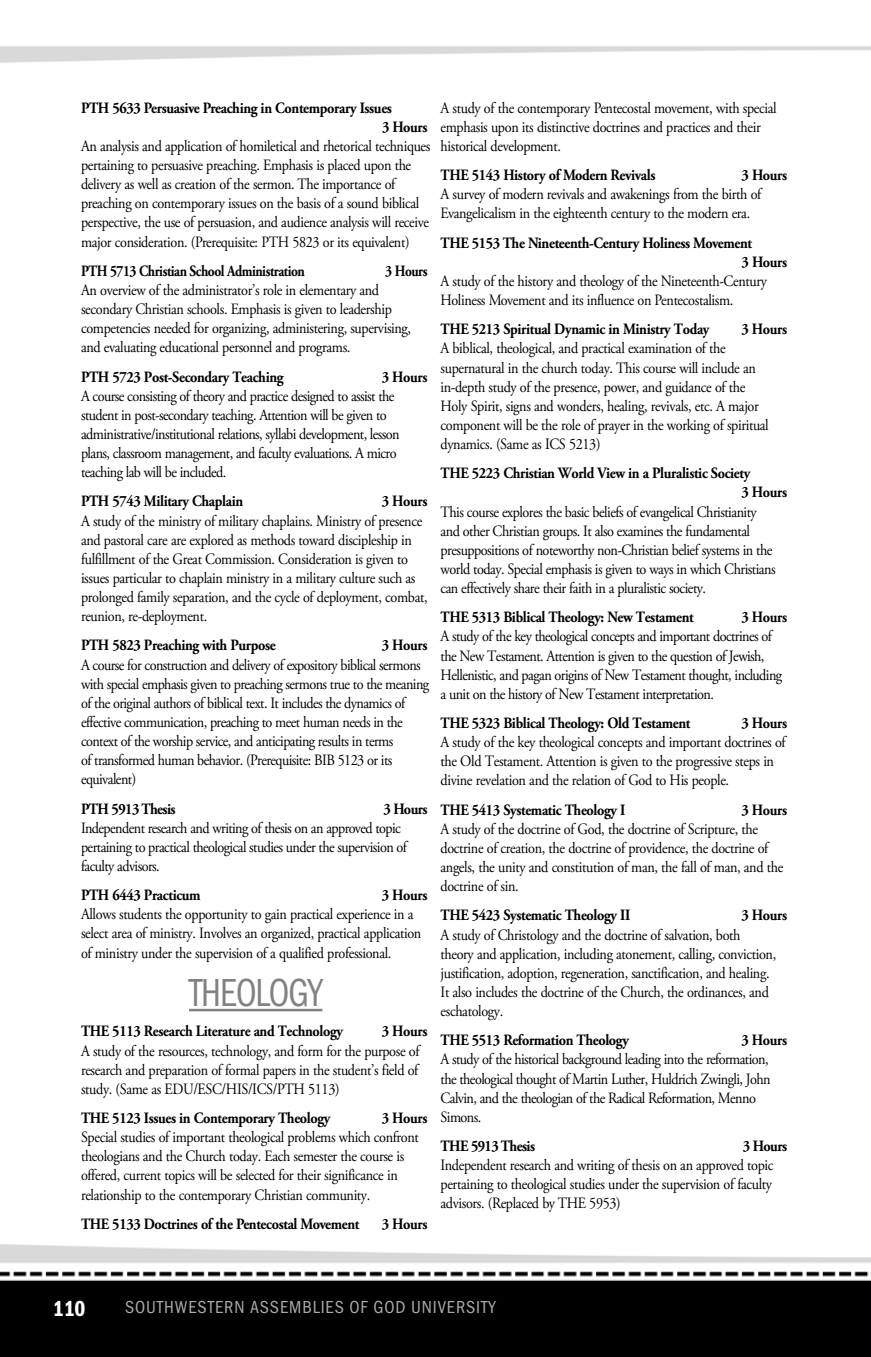
<style>
.page{position:relative;width:871px;height:1357px;background:#fff}
.page>*{position:absolute;margin:0;border:0;box-sizing:border-box;transform-origin:0 0}
.t1{font:40.5px "Franklin Gothic URW Con Boo";letter-spacing:-.025em;color:#808285;scale:.9 1}
.t2{font:22.5px "Franklin Gothic URW Con Dem";color:#fff;scale:.95 1}
.t3{font:18px "Franklin Gothic URW Con Boo";letter-spacing:.05em;color:#a7a9ac}
.t4{font:15.75px/19.1px "Adobe Garamond Pro";letter-spacing:-.025em;color:#000;scale:.9 1}
.t5{font:700 15.75px/19.1px "Adobe Garamond Pro";letter-spacing:-.025em;color:#000;scale:.9 1}
.t6{font:700 15.75px "Adobe Garamond Pro";letter-spacing:-.025em;color:#000;scale:.85 1}
</style>
<div class="page">
<img style="left:0;top:46px;width:871px;height:1311px">
<hr style="left:189px;top:1009px;width:133px;height:2px;background:#808285">
<p class="t5" style="left:382px;top:98px;width:52px;text-indent:-301px">PTH 5633 Persuasive Preaching in Contemporary Issues<br>3 Hours</p>
<p class="t4" style="left:81px;top:137px;width:390px">An analysis and application of homiletical and rhetorical techniques pertaining to persuasive preaching. Emphasis is placed upon the delivery as well as creation of the sermon. The importance of preaching on contemporary issues on the basis of a sound biblical perspective, the use of persuasion, and audience analysis will receive major consideration. (Prerequisite: PTH 5823 or its equivalent)</p>
<p class="t6" style="left:81px;top:262px;width:265px">PTH 5713 Christian School Administration</p>
<p class="t6" style="left:385px;top:262px;width:51px">3 Hours</p>
<p class="t4" style="left:81px;top:281px;width:368px">An overview of the administrator’s role in elementary and secondary Christian schools. Emphasis is given to leadership competencies needed for organizing, administering, supervising, and evaluating educational personnel and programs.</p>
<p class="t5" style="left:81px;top:367px;width:227px">PTH 5723 Post-Secondary Teaching</p>
<p class="t5" style="left:382px;top:367px;width:52px">3 Hours</p>
<p class="t4" style="left:81px;top:387px;width:356px">A course consisting of theory and practice designed to assist the student in post-secondary teaching. Attention will be given to administrative/institutional relations, syllabi development, lesson plans, classroom management, and faculty evaluations. A micro teaching lab will be included.</p>
<p class="t5" style="left:81px;top:492px;width:182px">PTH 5743 Military Chaplain</p>
<p class="t5" style="left:382px;top:492px;width:52px">3 Hours</p>
<p class="t4" style="left:81px;top:512px;width:386px">A study of the ministry of military chaplains. Ministry of presence and pastoral care are explored as methods toward discipleship in fulfillment of the Great Commission. Consideration is given to issues particular to chaplain ministry in a military culture such as prolonged family separation, and the cycle of deployment, combat, reunion, re-deployment.</p>
<p class="t5" style="left:81px;top:636px;width:218px">PTH 5823 Preaching with Purpose</p>
<p class="t5" style="left:382px;top:636px;width:52px">3 Hours</p>
<p class="t4" style="left:81px;top:655px;width:388px">A course for construction and delivery of expository biblical sermons with special emphasis given to preaching sermons true to the meaning of the original authors of biblical text. It includes the dynamics of effective communication, preaching to meet human needs in the context of the worship service, and anticipating results in terms<br>of transformed human behavior. (Prerequisite: BIB 5123 or its equivalent)</p>
<p class="t5" style="left:81px;top:799px;width:107px">PTH 5913 Thesis</p>
<p class="t5" style="left:383px;top:799px;width:51px">3 Hours</p>
<p class="t4" style="left:81px;top:819px;width:364px">Independent research and writing of thesis on an approved topic pertaining to practical theological studies under the supervision of faculty advisors.</p>
<p class="t5" style="left:81px;top:886px;width:134px">PTH 6443 Practicum</p>
<p class="t5" style="left:382px;top:886px;width:52px">3 Hours</p>
<p class="t4" style="left:81px;top:905px;width:380px">Allows students the opportunity to gain practical experience in a select area of ministry. Involves an organized, practical application of ministry under the supervision of a qualified professional.</p>
<h1 class="t1" style="left:189px;top:968px;width:150px">THEOLOGY</h1>
<p class="t5" style="left:81px;top:1022px;width:293px">THE 5113 Research Literature and Technology</p>
<p class="t5" style="left:382px;top:1022px;width:52px">3 Hours</p>
<p class="t4" style="left:81px;top:1041px;width:378px;text-align:justify">A study of the resources, technology, and form for the purpose of research and preparation of formal papers in the student’s field of study. (Same as EDU/ESC/HIS/ICS/PTH 5113)</p>
<p class="t5" style="left:81px;top:1109px;width:279px">THE 5123 Issues in Contemporary Theology</p>
<p class="t5" style="left:382px;top:1109px;width:52px">3 Hours</p>
<p class="t4" style="left:81px;top:1128px;width:377px">Special studies of important theological problems which confront theologians and the Church today. Each semester the course is offered, current topics will be selected for their significance in relationship to the contemporary Christian community.</p>
<p class="t5" style="left:81px;top:1214px;width:311px">THE 5133 Doctrines of the Pentecostal Movement</p>
<p class="t5" style="left:382px;top:1214px;width:52px">3 Hours</p>
<p class="t4" style="left:440px;top:99px;width:375px">A study of the contemporary Pentecostal movement, with special emphasis upon its distinctive doctrines and practices and their historical development.</p>
<p class="t5" style="left:440px;top:166px;width:240px">THE 5143 History of Modern Revivals</p>
<p class="t5" style="left:741px;top:166px;width:52px">3 Hours</p>
<p class="t4" style="left:440px;top:185px;width:358px">A survey of modern revivals and awakenings from the birth of<br>Evangelicalism in the eighteenth century to the modern era.</p>
<p class="t5" style="left:741px;top:233px;width:52px;text-indent:-301px">THE 5153 The Nineteenth-Century Holiness Movement<br>3 Hours</p>
<p class="t4" style="left:440px;top:272px;width:364px">A study of the history and theology of the Nineteenth-Century<br>Holiness Movement and its influence on Pentecostalism.</p>
<p class="t5" style="left:440px;top:320px;width:300px">THE 5213 Spiritual Dynamic in Ministry Today</p>
<p class="t5" style="left:741px;top:320px;width:52px">3 Hours</p>
<p class="t4" style="left:440px;top:339px;width:366px">A biblical, theological, and practical examination of the supernatural in the church today. This course will include an in-depth study of the presence, power, and guidance of the Holy Spirit, signs and wonders, healing, revivals, etc. A major component will be the role of prayer in the working of spiritual dynamics. (Same as ICS 5213)</p>
<p class="t5" style="left:741px;top:464px;width:52px;text-indent:-301px">THE 5223 Christian World View in a Pluralistic Society<br>3 Hours</p>
<p class="t4" style="left:440px;top:502px;width:374px">This course explores the basic beliefs of evangelical Christianity and other Christian groups. It also examines the fundamental presuppositions of noteworthy non-Christian belief systems in the world today. Special emphasis is given to ways in which Christians can effectively share their faith in a pluralistic society.</p>
<p class="t5" style="left:440px;top:608px;width:283px">THE 5313 Biblical Theology: New Testament</p>
<p class="t5" style="left:741px;top:608px;width:52px">3 Hours</p>
<p class="t4" style="left:440px;top:627px;width:381px">A study of the key theological concepts and important doctrines of the New Testament. Attention is given to the question of Jewish, Hellenistic, and pagan origins of New Testament thought, including a unit on the history of New Testament interpretation.</p>
<p class="t5" style="left:440px;top:714px;width:279px">THE 5323 Biblical Theology: Old Testament</p>
<p class="t5" style="left:741px;top:714px;width:52px">3 Hours</p>
<p class="t4" style="left:440px;top:733px;width:385px">A study of the key theological concepts and important doctrines of the Old Testament. Attention is given to the progressive steps in divine revelation and the relation of God to His people.</p>
<p class="t5" style="left:440px;top:800px;width:207px">THE 5413 Systematic Theology I</p>
<p class="t5" style="left:741px;top:800px;width:52px">3 Hours</p>
<p class="t4" style="left:440px;top:820px;width:382px">A study of the doctrine of God, the doctrine of Scripture, the doctrine of creation, the doctrine of providence, the doctrine of angels, the unity and constitution of man, the fall of man, and the doctrine of sin.</p>
<p class="t5" style="left:440px;top:906px;width:212px">THE 5423 Systematic Theology II</p>
<p class="t5" style="left:741px;top:906px;width:52px">3 Hours</p>
<p class="t4" style="left:440px;top:925px;width:374px">A study of Christology and the doctrine of salvation, both theory and application, including atonement, calling, conviction, justification, adoption, regeneration, sanctification, and healing.<br>It also includes the doctrine of the Church, the ordinances, and eschatology.</p>
<p class="t5" style="left:440px;top:1031px;width:211px">THE 5513 Reformation Theology</p>
<p class="t5" style="left:741px;top:1031px;width:52px">3 Hours</p>
<p class="t4" style="left:440px;top:1050px;width:368px">A study of the historical background leading into the reformation, the theological thought of Martin Luther, Huldrich Zwingli, John Calvin, and the theologian of the Radical Reformation, Menno Simons.</p>
<p class="t5" style="left:440px;top:1137px;width:107px">THE 5913 Thesis</p>
<p class="t5" style="left:743px;top:1137px;width:51px">3 Hours</p>
<p class="t4" style="left:440px;top:1156px;width:371px;text-align:justify">Independent research and writing of thesis on an approved topic pertaining to theological studies under the supervision of faculty advisors. (Replaced by THE 5953)</p>
<h2 class="t2" style="left:53px;top:1293px;width:36px">110</h2>
<p class="t3" style="left:125px;top:1296px;width:372px">SOUTHWESTERN ASSEMBLIES OF GOD UNIVERSITY</p>
</div>
